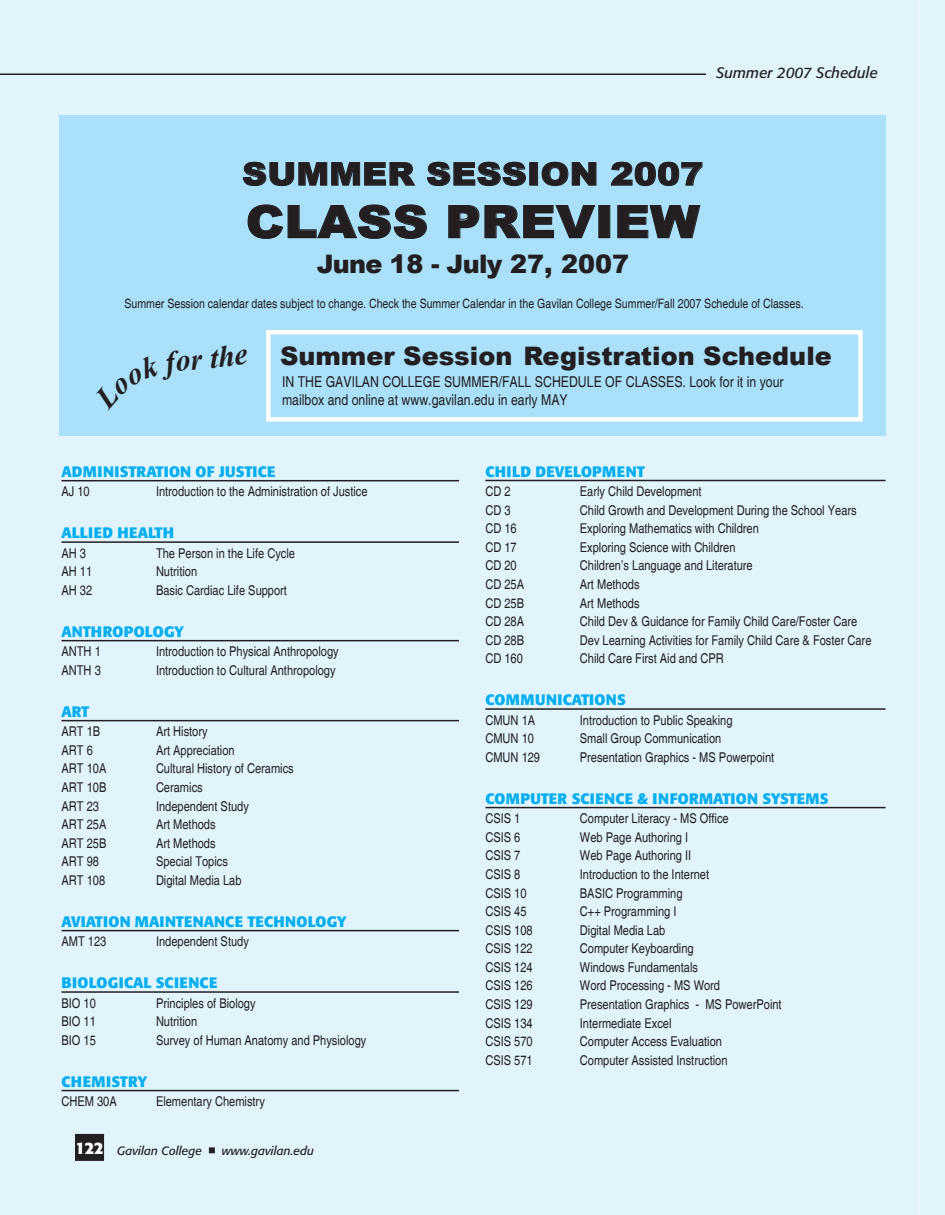
<style>
.page{position:relative;width:945px;height:1215px;background:#fff}
.page>*{position:absolute;margin:0;border:0;box-sizing:border-box;transform-origin:0 0}
.t1{font:900 45px "Arial";letter-spacing:.005em;color:#231f20;scale:1.1 1}
.t2{font:900 31.5px "Arial";letter-spacing:.005em;color:#231f20;scale:1.1 1}
.t3{font:900 25.5px "Arial";color:#231f20}
.t4{font:700 15px "Formata";letter-spacing:.02em;color:#00aeef}
.t5{font:condensed 15px/18px "Helvetica";color:#231f20}
.t6{font:700 15px "Formata";color:#00aeef}
.t7{font:italic 15px "Formata";color:#231f20}
.t8{font:condensed 13.5px "Helvetica";color:#231f20}
.t9{font:condensed 12.9px "Helvetica";color:#231f20}
.t10{font:italic 12px "Formata";color:#231f20}
.s1{font-weight:700;font-style:normal;font-size:16.5px;color:#fff}
</style>
<div class="page">
<div style="left:0;top:0;width:918px;height:1215px;background:#e1f4fc"></div>
<div style="left:76px;top:1135px;width:27px;height:24px;background:#231f20"></div>
<div style="left:75px;top:1134px;width:29px;height:27px;border:3px solid #231f20"></div>
<svg style="left:209px;top:1147px;width:6px;height:6px"></svg>
<div style="left:918px;top:0;width:27px;height:1215px;background:#e1f4fc"></div>
<hr style="left:0;top:74px;width:706px;height:1px;background:#231f20">
<div style="left:59px;top:115px;width:827px;height:321px;background:#aae0f9"></div>
<svg style="left:243px;top:162px;width:173px;height:24px"></svg>
<svg style="left:427px;top:162px;width:99px;height:24px"></svg>
<div style="left:529px;top:162px;width:9px;height:24px;border:1px solid #231f20"></div>
<svg style="left:541px;top:162px;width:56px;height:24px"></svg>
<svg style="left:611px;top:162px;width:92px;height:24px"></svg>
<svg style="left:247px;top:204px;width:180px;height:35px"></svg>
<svg style="left:448px;top:205px;width:148px;height:34px"></svg>
<svg style="left:617px;top:205px;width:84px;height:34px"></svg>
<div style="left:266px;top:330px;width:597px;height:92px;border:4px solid #fff"></div>
<hr style="left:62px;top:480px;width:397px;height:1px;background:#231f20">
<hr style="left:62px;top:541px;width:397px;height:2px;background:#231f20">
<hr style="left:62px;top:640px;width:397px;height:1px;background:#231f20">
<hr style="left:62px;top:720px;width:397px;height:1px;background:#231f20">
<hr style="left:62px;top:930px;width:397px;height:1px;background:#231f20">
<hr style="left:62px;top:991px;width:397px;height:2px;background:#231f20">
<hr style="left:62px;top:1090px;width:397px;height:1px;background:#231f20">
<hr style="left:485px;top:480px;width:401px;height:1px;background:#231f20">
<hr style="left:485px;top:708px;width:401px;height:2px;background:#231f20">
<hr style="left:485px;top:807px;width:401px;height:1px;background:#231f20">
<p class="t7" style="left:716px;top:64px;width:163px">Summer 2007 Schedule</p>
<h2 class="t2" style="left:242px;top:151px;width:421px">Summer Session 2007</h2>
<h1 class="t1" style="left:246px;top:189px;width:414px">CLASS PREVIEW</h1>
<h3 class="t3" style="left:317px;top:246px;width:314px">June 18 - July 27, 2007</h3>
<p class="t9" style="left:124px;top:296px;width:681px">Summer Session calendar dates subject to change. Check the Summer Calendar in the Gavilan College Summer/Fall 2007 Schedule of Classes.</p>
<h3 class="t3" style="left:280px;top:337px;width:553px">Summer Session Registration Schedule</h3>
<p class="t5" style="left:282px;top:373px;width:503px">IN THE GAVILAN COLLEGE SUMMER/FALL SCHEDULE OF CLASSES. Look for it in your mailbox and online at www.gavilan.edu in early MAY</p>
<p class="t4" style="left:62px;top:462px;width:216px">ADMINISTRATION OF JUSTICE</p>
<p class="t8" style="left:62px;top:484px;width:30px">AJ 10</p>
<p class="t8" style="left:156px;top:484px;width:213px">Introduction to the Administration of Justice</p>
<p class="t6" style="left:62px;top:523px;width:114px">ALLIED HEALTH</p>
<p class="t8" style="left:62px;top:545px;width:26px">AH 3</p>
<p class="t8" style="left:156px;top:545px;width:141px">The Person in the Life Cycle</p>
<p class="t8" style="left:62px;top:564px;width:32px">AH 11</p>
<p class="t8" style="left:156px;top:564px;width:43px">Nutrition</p>
<p class="t8" style="left:62px;top:582px;width:32px">AH 32</p>
<p class="t8" style="left:156px;top:582px;width:133px">Basic Cardiac Life Support</p>
<p class="t6" style="left:62px;top:622px;width:124px">ANTHROPOLOGY</p>
<p class="t8" style="left:62px;top:644px;width:41px">ANTH 1</p>
<p class="t8" style="left:156px;top:644px;width:184px">Introduction to Physical Anthropology</p>
<p class="t8" style="left:62px;top:662px;width:41px">ANTH 3</p>
<p class="t8" style="left:156px;top:662px;width:181px">Introduction to Cultural Anthropology</p>
<p class="t4" style="left:62px;top:702px;width:29px">ART</p>
<p class="t8" style="left:62px;top:724px;width:40px">ART 1B</p>
<p class="t8" style="left:156px;top:724px;width:53px">Art History</p>
<p class="t8" style="left:62px;top:742px;width:33px">ART 6</p>
<p class="t8" style="left:156px;top:742px;width:80px">Art Appreciation</p>
<p class="t8" style="left:62px;top:761px;width:46px">ART 10A</p>
<p class="t8" style="left:156px;top:761px;width:139px">Cultural History of Ceramics</p>
<p class="t8" style="left:62px;top:779px;width:46px">ART 10B</p>
<p class="t8" style="left:156px;top:779px;width:48px">Ceramics</p>
<p class="t8" style="left:62px;top:798px;width:39px">ART 23</p>
<p class="t8" style="left:156px;top:798px;width:94px">Independent Study</p>
<p class="t8" style="left:62px;top:817px;width:46px">ART 25A</p>
<p class="t8" style="left:156px;top:817px;width:61px">Art Methods</p>
<p class="t8" style="left:62px;top:835px;width:46px">ART 25B</p>
<p class="t8" style="left:156px;top:835px;width:61px">Art Methods</p>
<p class="t8" style="left:62px;top:854px;width:39px">ART 98</p>
<p class="t8" style="left:156px;top:854px;width:73px">Special Topics</p>
<p class="t8" style="left:62px;top:872px;width:45px">ART 108</p>
<p class="t8" style="left:156px;top:872px;width:87px">Digital Media Lab</p>
<p class="t6" style="left:62px;top:912px;width:287px">AVIATION MAINTENANCE TECHNOLOGY</p>
<p class="t8" style="left:62px;top:934px;width:46px">AMT 123</p>
<p class="t8" style="left:156px;top:934px;width:94px">Independent Study</p>
<p class="t4" style="left:62px;top:973px;width:157px">BIOLOGICAL SCIENCE</p>
<p class="t8" style="left:62px;top:995px;width:36px">BIO 10</p>
<p class="t8" style="left:156px;top:995px;width:101px">Principles of Biology</p>
<p class="t8" style="left:62px;top:1014px;width:36px">BIO 11</p>
<p class="t8" style="left:156px;top:1014px;width:43px">Nutrition</p>
<p class="t8" style="left:62px;top:1032px;width:36px">BIO 15</p>
<p class="t8" style="left:156px;top:1032px;width:212px">Survey of Human Anatomy and Physiology</p>
<p class="t4" style="left:62px;top:1072px;width:87px">CHEMISTRY</p>
<p class="t8" style="left:62px;top:1094px;width:57px">CHEM 30A</p>
<p class="t8" style="left:156px;top:1094px;width:110px">Elementary Chemistry</p>
<p class="t10" style="left:75px;top:1143px;width:128px"><span class="s1">122</span> Gavilan College</p>
<p class="t10" style="left:222px;top:1143px;width:94px">www.gavilan.edu</p>
<p class="t4" style="left:485px;top:462px;width:161px">CHILD DEVELOPMENT</p>
<p class="t8" style="left:485px;top:484px;width:27px">CD 2</p>
<p class="t8" style="left:580px;top:484px;width:123px">Early Child Development</p>
<p class="t8" style="left:485px;top:502px;width:27px">CD 3</p>
<p class="t8" style="left:580px;top:502px;width:278px">Child Growth and Development During the School Years</p>
<p class="t8" style="left:485px;top:521px;width:33px">CD 16</p>
<p class="t8" style="left:580px;top:521px;width:181px">Exploring Mathematics with Children</p>
<p class="t8" style="left:485px;top:539px;width:33px">CD 17</p>
<p class="t8" style="left:580px;top:539px;width:157px">Exploring Science with Children</p>
<p class="t8" style="left:485px;top:558px;width:33px">CD 20</p>
<p class="t8" style="left:580px;top:558px;width:174px">Children’s Language and Literature</p>
<p class="t8" style="left:485px;top:576px;width:40px">CD 25A</p>
<p class="t8" style="left:580px;top:576px;width:61px">Art Methods</p>
<p class="t8" style="left:485px;top:595px;width:40px">CD 25B</p>
<p class="t8" style="left:580px;top:595px;width:61px">Art Methods</p>
<p class="t8" style="left:485px;top:614px;width:40px">CD 28A</p>
<p class="t8" style="left:580px;top:614px;width:279px">Child Dev &amp; Guidance for Family Child Care/Foster Care</p>
<p class="t8" style="left:485px;top:632px;width:40px">CD 28B</p>
<p class="t8" style="left:580px;top:632px;width:293px">Dev Learning Activities for Family Child Care &amp; Foster Care</p>
<p class="t8" style="left:485px;top:651px;width:39px">CD 160</p>
<p class="t8" style="left:580px;top:651px;width:145px">Child Care First Aid and CPR</p>
<p class="t4" style="left:485px;top:690px;width:142px">COMMUNICATIONS</p>
<p class="t8" style="left:485px;top:712px;width:51px">CMUN 1A</p>
<p class="t8" style="left:580px;top:712px;width:154px">Introduction to Public Speaking</p>
<p class="t8" style="left:485px;top:731px;width:50px">CMUN 10</p>
<p class="t8" style="left:580px;top:731px;width:143px">Small Group Communication</p>
<p class="t8" style="left:485px;top:749px;width:56px">CMUN 129</p>
<p class="t8" style="left:580px;top:749px;width:196px">Presentation Graphics - MS Powerpoint</p>
<p class="t4" style="left:485px;top:789px;width:345px">COMPUTER SCIENCE &amp; INFORMATION SYSTEMS</p>
<p class="t8" style="left:485px;top:811px;width:37px">CSIS 1</p>
<p class="t8" style="left:580px;top:811px;width:150px">Computer Literacy - MS Office</p>
<p class="t8" style="left:485px;top:829px;width:37px">CSIS 6</p>
<p class="t8" style="left:580px;top:829px;width:110px">Web Page Authoring I</p>
<p class="t8" style="left:485px;top:848px;width:37px">CSIS 7</p>
<p class="t8" style="left:580px;top:848px;width:113px">Web Page Authoring II</p>
<p class="t8" style="left:485px;top:866px;width:37px">CSIS 8</p>
<p class="t8" style="left:580px;top:866px;width:131px">Introduction to the Internet</p>
<p class="t8" style="left:485px;top:885px;width:43px">CSIS 10</p>
<p class="t8" style="left:580px;top:885px;width:104px">BASIC Programming</p>
<p class="t8" style="left:485px;top:903px;width:43px">CSIS 45</p>
<p class="t8" style="left:580px;top:903px;width:98px">C++ Programming I</p>
<p class="t8" style="left:485px;top:922px;width:49px">CSIS 108</p>
<p class="t8" style="left:580px;top:922px;width:87px">Digital Media Lab</p>
<p class="t8" style="left:485px;top:941px;width:49px">CSIS 122</p>
<p class="t8" style="left:580px;top:941px;width:115px">Computer Keyboarding</p>
<p class="t8" style="left:485px;top:959px;width:49px">CSIS 124</p>
<p class="t8" style="left:580px;top:959px;width:120px">Windows Fundamentals</p>
<p class="t8" style="left:485px;top:978px;width:49px">CSIS 126</p>
<p class="t8" style="left:580px;top:978px;width:142px">Word Processing - MS Word</p>
<p class="t8" style="left:485px;top:996px;width:49px">CSIS 129</p>
<p class="t8" style="left:580px;top:996px;width:203px">Presentation Graphics - MS PowerPoint</p>
<p class="t8" style="left:485px;top:1015px;width:49px">CSIS 134</p>
<p class="t8" style="left:580px;top:1015px;width:93px">Intermediate Excel</p>
<p class="t8" style="left:485px;top:1034px;width:49px">CSIS 570</p>
<p class="t8" style="left:580px;top:1034px;width:144px">Computer Access Evaluation</p>
<p class="t8" style="left:485px;top:1052px;width:49px">CSIS 571</p>
<p class="t8" style="left:580px;top:1052px;width:149px">Computer Assisted Instruction</p>
</div>
